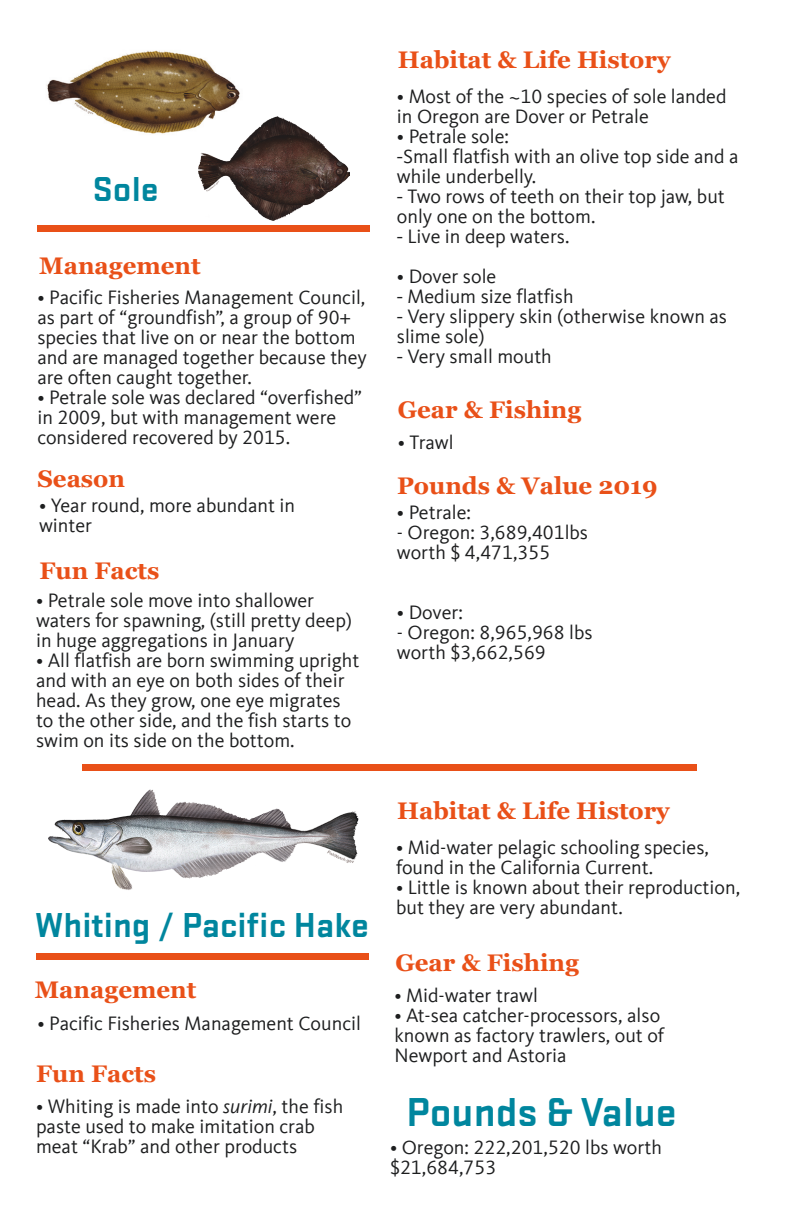
<style>
.page{position:relative;width:792px;height:1224px;background:#fff}
.page>*{position:absolute;margin:0;border:0;box-sizing:border-box;transform-origin:0 0}
.t1{font:700 42px "Stratum 2";color:#00869e}
.t2{font:700 36px "Stratum 2";color:#00869e}
.t3{font:700 24px "Georgia";color:#e95018}
.t4{font:20px/20px "Kievit Offc";color:#1d1e1f}
.s1{font-style:italic}
.s2{font-family:"Myriad Pro"}
</style>
<div class="page">
<div style="left:37px;top:225px;width:333px;height:7px;background:#e95018"></div>
<img style="left:46px;top:50px;width:194px;height:84px">
<img style="left:199px;top:116px;width:150px;height:104px">
<div style="left:82px;top:765px;width:615px;height:6px;background:#e95018"></div>
<div style="left:36px;top:953px;width:333px;height:7px;background:#e95018"></div>
<img style="left:48px;top:790px;width:311px;height:100px">
<h2 class="t2" style="left:93px;top:165px;width:68px">Sole</h2>
<p class="t3" style="left:39px;top:250px;width:163px">Management</p>
<p class="t4" style="left:37px;top:287px;width:331px">• Pacific Fisheries Management Council, as part of “groundfish”, a group of 90+ species that live on or near the bottom and are managed together because they are often caught together.</p>
<p class="t4" style="left:37px;top:387px;width:326px">• Petrale sole was declared “overfished” in 2009, but with management were considered recovered by 2015.</p>
<p class="t3" style="left:37px;top:463px;width:89px">Season</p>
<p class="t4" style="left:39px;top:496px;width:258px">• Year round, more abundant in winter</p>
<p class="t3" style="left:39px;top:555px;width:122px">Fun Facts</p>
<p class="t4" style="left:36px;top:590px;width:318px">• Petrale sole move into shallower waters for spawning, (still pretty deep) in huge aggregations in January</p>
<p class="t4" style="left:36px;top:650px;width:325px">• All flatfish are born swimming upright and with an eye on both sides of their head. As they grow, one eye migrates to the other side, and the fish starts to swim on its side on the bottom.</p>
<h2 class="t2" style="left:35px;top:900px;width:335px">Whiting / Pacific Hake</h2>
<p class="t3" style="left:35px;top:974px;width:163px">Management</p>
<p class="t4" style="left:37px;top:1014px;width:325px">• Pacific Fisheries Management Council</p>
<p class="t3" style="left:36px;top:1058px;width:122px">Fun Facts</p>
<p class="t4" style="left:36px;top:1096px;width:309px">• Whiting is made into <span class="s1">surimi</span>, the fish paste used to make imitation crab meat “Krab” and other products</p>
<p class="t3" style="left:398px;top:45px;width:274px">Habitat &amp; Life History</p>
<p class="t4" style="left:397px;top:87px;width:331px">• Most of the ~10 species of sole landed in Oregon are Dover or Petrale</p>
<p class="t4" style="left:397px;top:127px;width:343px">• Petrale sole:<br><span class="s2">-</span>Small flatfish with an olive top side and a while underbelly.</p>
<p class="t4" style="left:397px;top:187px;width:329px"><span class="s2">-</span> Two rows of teeth on their top jaw, but only one on the bottom.</p>
<p class="t4" style="left:397px;top:227px;width:174px"><span class="s2">-</span> Live in deep waters.</p>
<p class="t4" style="left:397px;top:267px;width:101px">• Dover sole</p>
<p class="t4" style="left:397px;top:287px;width:178px"><span class="s2">-</span> Medium size flatfish</p>
<p class="t4" style="left:397px;top:307px;width:332px"><span class="s2">-</span> Very slippery skin (otherwise known as slime sole)</p>
<p class="t4" style="left:397px;top:347px;width:156px"><span class="s2">-</span> Very small mouth</p>
<p class="t3" style="left:398px;top:395px;width:185px">Gear &amp; Fishing</p>
<p class="t4" style="left:398px;top:433px;width:57px">• Trawl</p>
<p class="t3" style="left:397px;top:470px;width:262px">Pounds &amp; Value 2019</p>
<p class="t4" style="left:397px;top:503px;width:76px">• Petrale:</p>
<p class="t4" style="left:397px;top:523px;width:193px">- Oregon: 3,689,401lbs worth $ 4,471,355</p>
<p class="t4" style="left:397px;top:603px;width:68px">• Dover:</p>
<p class="t4" style="left:397px;top:623px;width:197px">- Oregon: 8,965,968 lbs worth $3,662,569</p>
<p class="t3" style="left:397px;top:795px;width:274px">Habitat &amp; Life History</p>
<p class="t4" style="left:396px;top:837px;width:314px">• Mid-water pelagic schooling species, found in the California Current.</p>
<p class="t4" style="left:396px;top:877px;width:346px">• Little is known about their reproduction, but they are very abundant.</p>
<p class="t3" style="left:396px;top:948px;width:185px">Gear &amp; Fishing</p>
<p class="t4" style="left:395px;top:986px;width:145px">• Mid-water trawl</p>
<p class="t4" style="left:395px;top:1006px;width:271px">• At-sea catcher-processors, also known as factory trawlers, out of<br>Newport and Astoria</p>
<h1 class="t1" style="left:407px;top:1084px;width:272px">Pounds &amp; Value</h1>
<p class="t4" style="left:390px;top:1138px;width:274px">• Oregon: 222,201,520 lbs worth $21,684,753</p>
</div>
